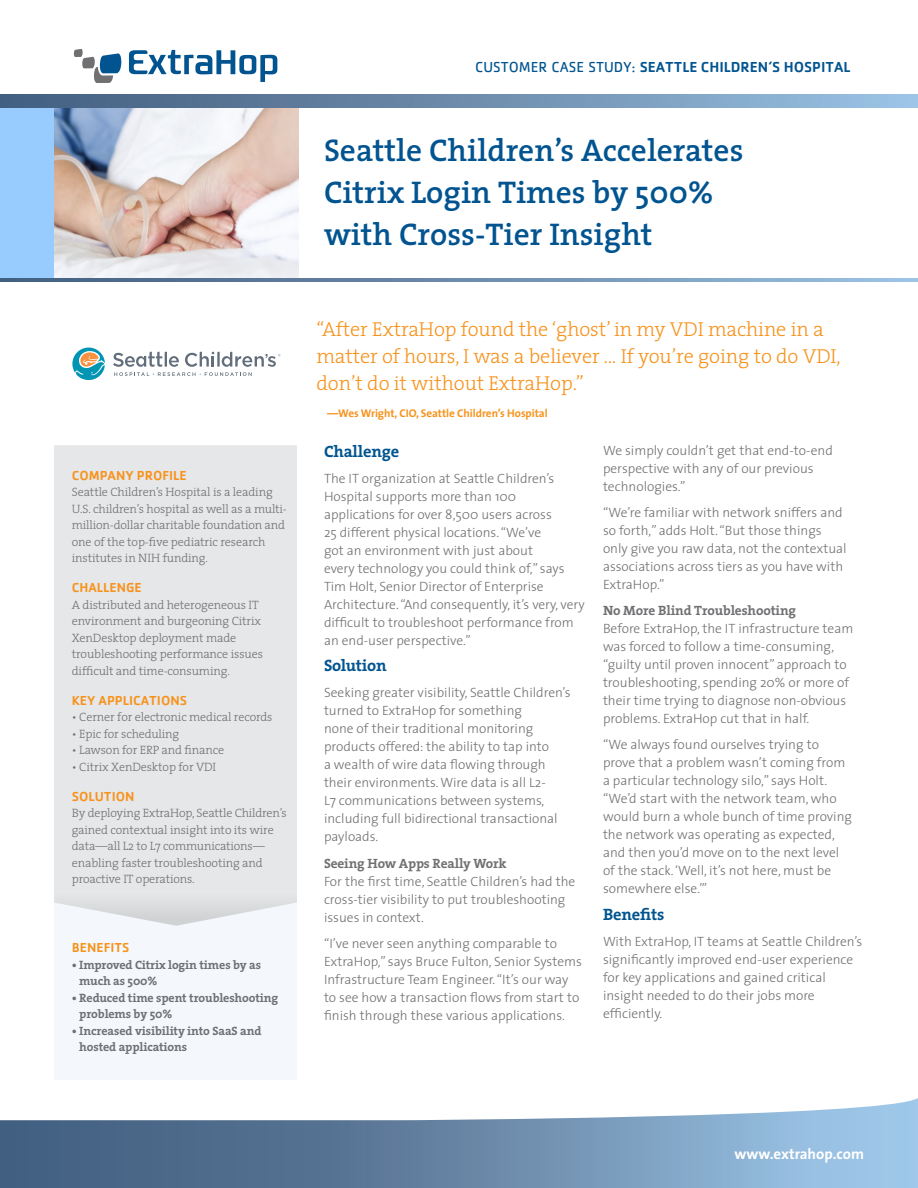
<style>
.page{position:relative;width:918px;height:1188px;background:#fff}
.page>*{position:absolute;margin:0;border:0;box-sizing:border-box;transform-origin:0 0}
.Intro_Text{font:600 31.5px/42px "The Serif";color:#015490}
.Intro_Text-2{font:300 20.25px/27px "The Serif";letter-spacing:-.005em;color:#f7931d}
.Body{font:700 16.5px "The Serif";letter-spacing:-.01em;color:#015490}
.Intro_Text-3{font:500 15px "Cachet";color:#015490}
.Intro_Text-4{font:700 15px "The Sans";color:#fff}
.Body-2{font:300 13.5px/18px "The Sans";color:#707073}
.Intro_Text-5{font:500 13.5px "Cachet";color:#f7931d}
.Intro_Text-6{font:300 12.15px/16.5px "The Serif";letter-spacing:-.01em;color:#707073}
.Intro_Text-7{font:700 12.15px/16.5px "The Serif";letter-spacing:-.01em;color:#707073}
.Intro_Text-8{font:700 11.25px "The Sans";letter-spacing:-.005em;color:#f7931d}
.s1{font-weight:400}
.s2{font-family:"The Serif";font-weight:700}
</style>
<div class="page">
<img style="left:54px;top:108px;width:245px;height:171px">
<div style="left:54px;top:446px;width:243px;height:634px;background:#f4f8fc"></div>
<div style="left:54px;top:445px;width:243px;height:481px;background:#e6e7e9"></div>
<div style="left:0;top:108px;width:54px;height:171px;background:#98cbfe"></div>
<svg style="left:0;top:94px;width:918px;height:14px;background:#6d8dae"></svg>
<svg style="left:0;top:279px;width:918px;height:3px;background:#6d8dae"></svg>
<svg style="left:74px;top:49px;width:48px;height:34px"></svg>
<svg style="left:129px;top:50px;width:148px;height:32px"></svg>
<svg style="left:0;top:1098px;width:918px;height:90px"></svg>
<svg style="left:72px;top:348px;width:33px;height:32px"></svg>
<svg style="left:113px;top:352px;width:168px;height:24px"></svg>
<p class="Intro_Text-5" style="left:72px;top:467px;width:116px">COMPANY PROFILE</p>
<p class="Intro_Text-6" style="left:72px;top:484px;width:217px">Seattle Children’s Hospital is a leading U.S. children’s hospital as well as a multi&shy;million-dollar charitable foundation and one of the top-five pediatric research institutes in NIH funding.</p>
<p class="Intro_Text-5" style="left:72px;top:579px;width:71px">CHALLENGE</p>
<p class="Intro_Text-6" style="left:72px;top:596px;width:193px">A distributed and heterogeneous IT environment and burgeoning Citrix XenDesktop deployment made troubleshooting performance issues difficult and time-consuming.</p>
<p class="Intro_Text-5" style="left:72px;top:692px;width:117px">KEY APPLICATIONS</p>
<p class="Intro_Text-6" style="left:72px;top:709px;width:202px">• Cerner for electronic medical records</p>
<p class="Intro_Text-6" style="left:72px;top:725px;width:109px">• Epic for scheduling</p>
<p class="Intro_Text-6" style="left:72px;top:742px;width:154px">• Lawson for ERP and finance</p>
<p class="Intro_Text-6" style="left:72px;top:758px;width:146px">• Citrix XenDesktop for VDI</p>
<p class="Intro_Text-5" style="left:72px;top:788px;width:64px">SOLUTION</p>
<p class="Intro_Text-6" style="left:72px;top:805px;width:217px">By deploying ExtraHop, Seattle Children’s gained contextual insight into its wire data—all L2 to L7 communications— enabling faster troubleshooting and proactive IT operations.</p>
<p class="Intro_Text-5" style="left:72px;top:939px;width:59px">BENEFITS</p>
<p class="Intro_Text-7" style="left:79px;top:956px;width:183px;text-indent:-7px">• Improved Citrix login times by as much as 500%</p>
<p class="Intro_Text-7" style="left:79px;top:989px;width:200px;text-indent:-7px">• Reduced time spent troubleshooting problems by 50%</p>
<p class="Intro_Text-7" style="left:79px;top:1022px;width:184px;text-indent:-7px">• Increased visibility into SaaS and hosted applications</p>
<p class="Intro_Text-3" style="left:475px;top:58px;width:377px"><span class="s1">CUSTOMER CASE STUDY:</span> SEATTLE CHILDREN’S HOSPITAL</p>
<p class="Intro_Text" style="left:324px;top:129px;width:421px">Seattle Children’s Accelerates<br>Citrix Login Times by 500% with Cross-Tier Insight</p>
<p class="Intro_Text-2" style="left:316px;top:315px;width:526px">“After ExtraHop found the ‘ghost’ in my VDI machine in a matter of hours, I was a believer … If you’re going to do VDI, don’t do it without ExtraHop.”</p>
<p class="Intro_Text-8" style="left:327px;top:403px;width:222px">—Wes Wright, CIO, Seattle Children’s Hospital</p>
<p class="Body" style="left:324px;top:438px;width:77px">Challenge</p>
<p class="Body-2" style="left:324px;top:469px;width:262px">The IT organization at Seattle Children’s Hospital supports more than 100 applications for over 8,500 users across<br>25 different physical locations. “We’ve<br>got an environment with just about<br>every technology you could think of,” says Tim Holt, Senior Director of Enterprise Architecture. “And consequently, it’s very, very difficult to troubleshoot performance from an end-user perspective.”</p>
<p class="Body" style="left:324px;top:652px;width:64px">Solution</p>
<p class="Body-2" style="left:324px;top:683px;width:248px">Seeking greater visibility, Seattle Children’s turned to ExtraHop for something<br>none of their traditional monitoring products offered: the ability to tap into<br>a wealth of wire data flowing through their environments. Wire data is all L2-<br>L7 communications between systems, including full bidirectional transactional payloads.</p>
<p class="Body-2" style="left:324px;top:854px;width:253px"><span class="s2">Seeing How Apps Really Work<br></span>For the first time, Seattle Children’s had the cross-tier visibility to put troubleshooting issues in context.</p>
<p class="Body-2" style="left:324px;top:934px;width:260px">“I’ve never seen anything comparable to ExtraHop,” says Bruce Fulton, Senior Systems Infrastructure Team Engineer. “It’s our way to see how a transaction flows from start to finish through these various applications.</p>
<p class="Body-2" style="left:603px;top:441px;width:231px">We simply couldn’t get that end-to-end perspective with any of our previous technologies.”</p>
<p class="Body-2" style="left:603px;top:503px;width:245px">“We’re familiar with network sniffers and so forth,” adds Holt. “But those things only give you raw data, not the contextual associations across tiers as you have with ExtraHop.”</p>
<p class="Body-2" style="left:603px;top:601px;width:252px"><span class="s2">No More Blind Troubleshooting<br></span>Before ExtraHop, the IT infrastructure team was forced to follow a time-consuming, “guilty until proven innocent” approach to troubleshooting, spending 20% or more of their time trying to diagnose non-obvious problems. ExtraHop cut that in half.</p>
<p class="Body-2" style="left:603px;top:735px;width:251px">“We always found ourselves trying to prove that a problem wasn’t coming from a particular technology silo,” says Holt. “We’d start with the network team, who would burn a whole bunch of time proving the network was operating as expected, and then you’d move on to the next level of the stack. ‘Well, it’s not here, must be somewhere else.’”</p>
<p class="Body" style="left:603px;top:900px;width:63px">Benefits</p>
<p class="Body-2" style="left:603px;top:932px;width:261px">With ExtraHop, IT teams at Seattle Children’s significantly improved end-user experience for key applications and gained critical insight needed to do their jobs more efficiently.</p>
<p class="Intro_Text-4" style="left:734px;top:1142px;width:131px">www.extrahop.com</p>
</div>
